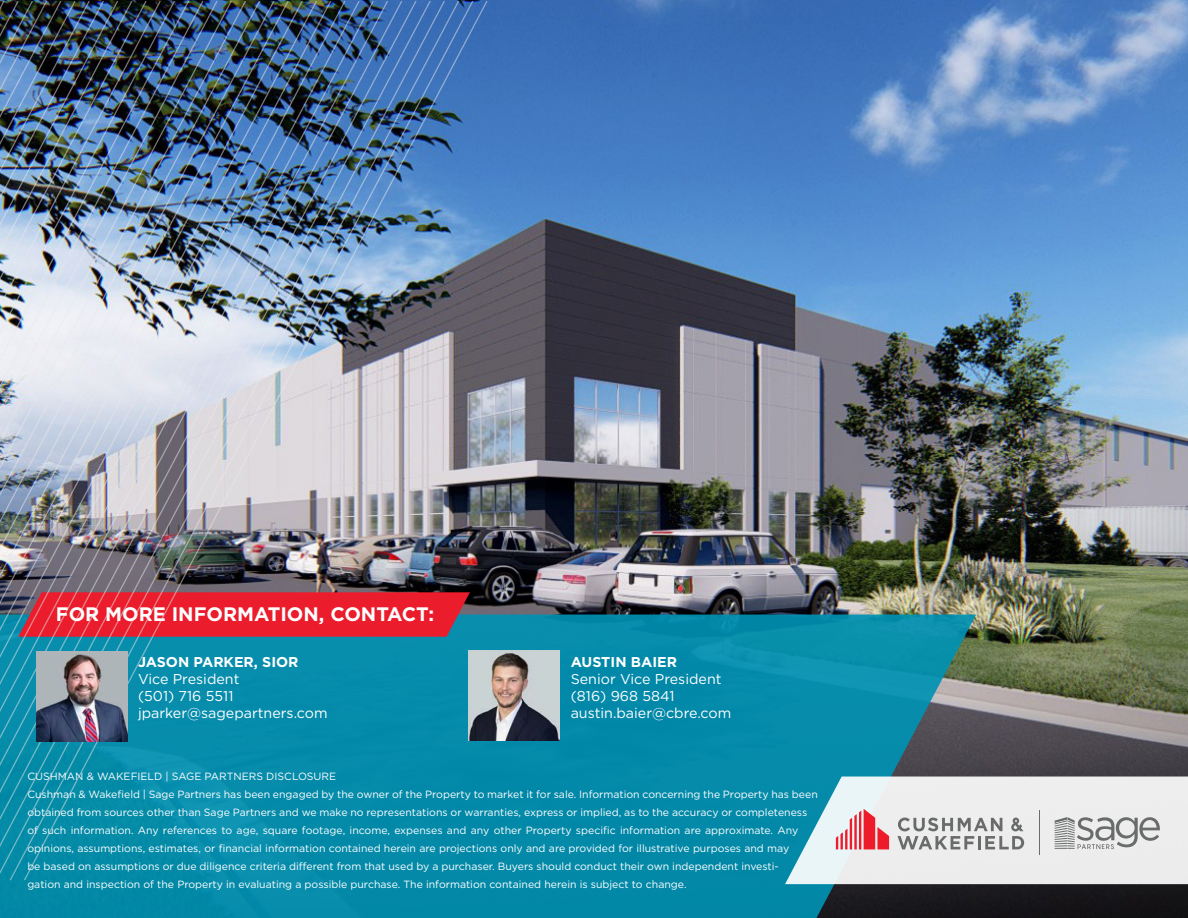
<style>
.page{position:relative;width:1188px;height:918px;background:#fff}
.page>*{position:absolute;margin:0;border:0;box-sizing:border-box;transform-origin:0 0}
.t1{font:700 19.5px "Gotham";color:#fff}
.t2{font:14.25px "Gotham";color:#fff}
.t3{font:700 14.25px "Gotham";color:#fff}
.t4{font:10.5px/18px "Gotham";color:#fff}
</style>
<div class="page">
<img style="left:0;top:0;width:1188px;height:777px">
<svg style="left:0;top:615px;width:976px;height:303px;background:#0d88a4"></svg>
<svg style="left:443px;top:777px;width:745px;height:141px;background:#5f9dad"></svg>
<img style="left:0;top:1px;width:489px;height:879px">
<img style="left:469px;top:650px;width:90px;height:91px">
<img style="left:37px;top:651px;width:90px;height:91px">
<p class="t1" style="left:56px;top:601px;width:380px">FOR MORE INFORMATION, CONTACT:</p>
<p class="t3" style="left:138px;top:652px;width:162px">JASON PARKER, SIOR</p>
<p class="t2" style="left:138px;top:670px;width:103px">Vice President</p>
<p class="t2" style="left:138px;top:687px;width:97px">(501) 716 5511</p>
<p class="t2" style="left:138px;top:704px;width:191px">jparker@sagepartners.com</p>
<p class="t3" style="left:571px;top:652px;width:108px">AUSTIN BAIER</p>
<p class="t2" style="left:571px;top:670px;width:152px">Senior Vice President</p>
<p class="t2" style="left:571px;top:687px;width:105px">(816) 968 5841</p>
<p class="t2" style="left:571px;top:704px;width:162px">austin.baier@cbre.com</p>
<p class="t4" style="left:27px;top:767px;width:310px">CUSHMAN &amp; WAKEFIELD | SAGE PARTNERS DISCLOSURE</p>
<p class="t4" style="left:27px;top:785px;width:792px">Cushman &amp; Wakefield | Sage Partners has been engaged by the owner of the Property to market it for sale. Information concerning the Property has been obtained from sources other than Sage Partners and we make no representations or warranties, express or implied, as to the accuracy or completeness of such information. Any references to age, square footage, income, expenses and any other Property specific information are approximate. Any opinions, assumptions, estimates, or financial information contained herein are projections only and are provided for illustrative purposes and may<br>be based on assumptions or due diligence criteria different from that used by a purchaser. Buyers should conduct their own independent investi-<br>gation and inspection of the Property in evaluating a possible purchase. The information contained herein is subject to change.</p>
</div>
